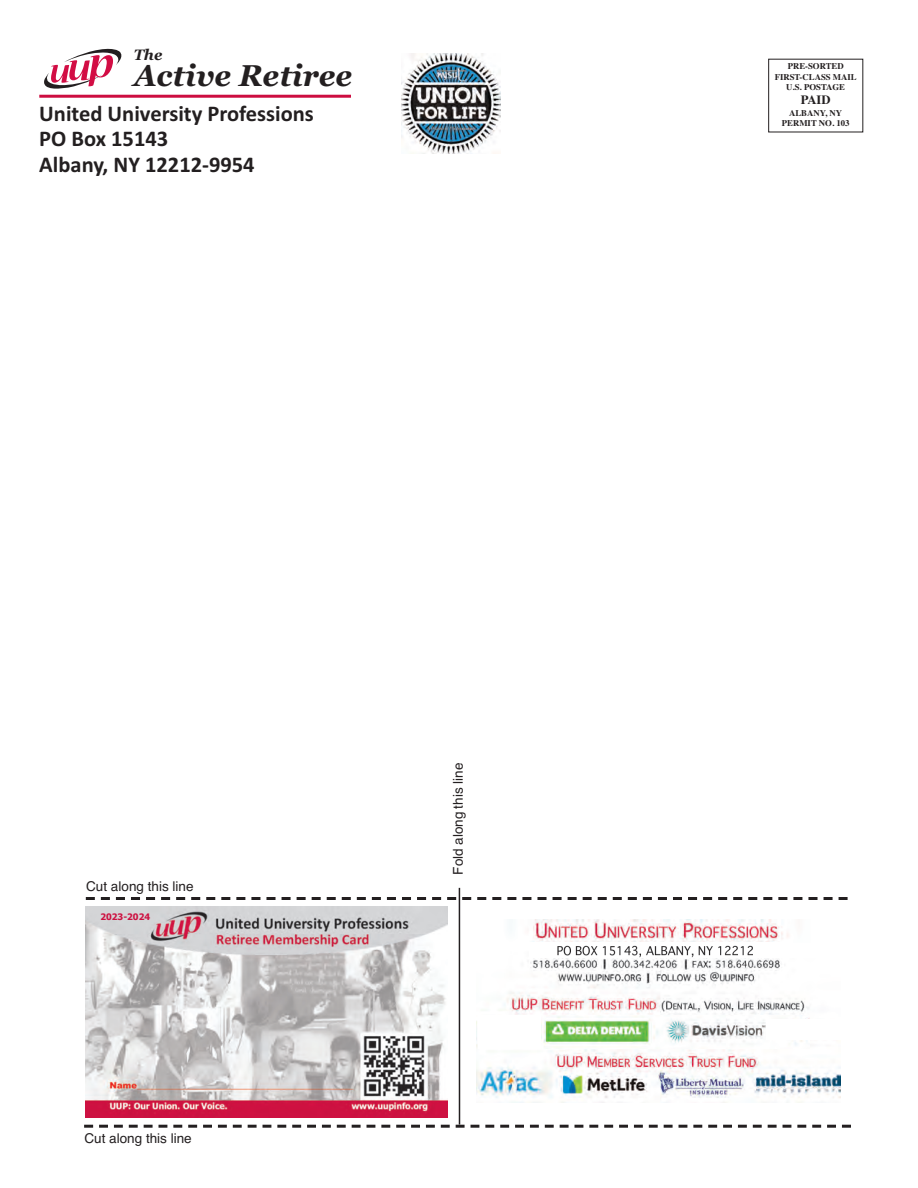
<style>
.page{position:relative;width:918px;height:1188px;background:#fff}
.page>*{position:absolute;margin:0;border:0;box-sizing:border-box;transform-origin:0 0}
.t1{font:italic 700 30px "Georgia";color:#231f20}
.t2{font:700 22.5px/25.5px "Calibri";color:#231f20}
.t3{font:italic 700 15px "Georgia";color:#231f20}
.t4{font:13.5px "Helvetica";color:#231f20}
.t5{font:700 12.6px "Times";color:#231f20}
.t6{font:700 9px "Tahoma";color:#cd1141}
.t7{font:700 8.7px/10.5px "Times";color:#231f20;text-align:center}
</style>
<div class="page">
<img style="left:401px;top:54px;width:100px;height:99px">
<hr style="left:39px;top:95px;width:312px;height:3px;background:#cd0d40">
<svg style="left:44px;top:49px;width:77px;height:40px"></svg>
<img style="left:85px;top:907px;width:363px;height:211px">
<img style="left:476px;top:919px;width:364px;height:183px">
<svg style="left:86px;top:897px;width:762px;height:3px"></svg>
<hr style="left:459px;top:888px;width:1px;height:237px;background:#231f20">
<svg style="left:84px;top:1125px;width:767px;height:3px"></svg>
<img style="left:529px;top:942px;width:251px;height:15px">
<div style="left:753px;top:943px;width:153px;height:14px;background:#fff"></div>
<div style="left:478px;top:1015px;width:331px;height:34px;background:#fff"></div>
<img style="left:543px;top:1016px;width:266px;height:29px">
<div style="left:766px;top:1019px;width:75px;height:21px;background:#fff"></div>
<h3 class="t3" style="left:134px;top:47px;width:30px">The</h3>
<h1 class="t1" style="left:134px;top:58px;width:220px">Active Retiree</h1>
<h2 class="t2" style="left:39px;top:100px;width:276px">United University Professions</h2>
<h2 class="t2" style="left:39px;top:126px;width:217px">PO Box 15143<br>Albany, NY 12212-9954</h2>
<h3 class="t4" style="left:86px;top:878px;width:109px">Cut along this line</h3>
<p class="t6" style="left:100px;top:912px;width:51px">2023-2024</p>
<h3 class="t4" style="left:85px;top:1130px;width:109px">Cut along this line</h3>
<h3 class="t4" style="left:450px;top:875px;width:113px;rotate:-90deg">Fold along this line</h3>
<p class="t7" style="left:775px;top:61px;width:83px">PRE-SORTED<br>FIRST-CLASS MAIL<br>U.S. POSTAGE</p>
<h3 class="t5" style="left:801px;top:92px;width:31px">PAID</h3>
<p class="t7" style="left:789px;top:108px;width:55px">ALBANY, NY</p>
<p class="t7" style="left:782px;top:118px;width:69px">PERMIT NO. 103</p>
</div>
